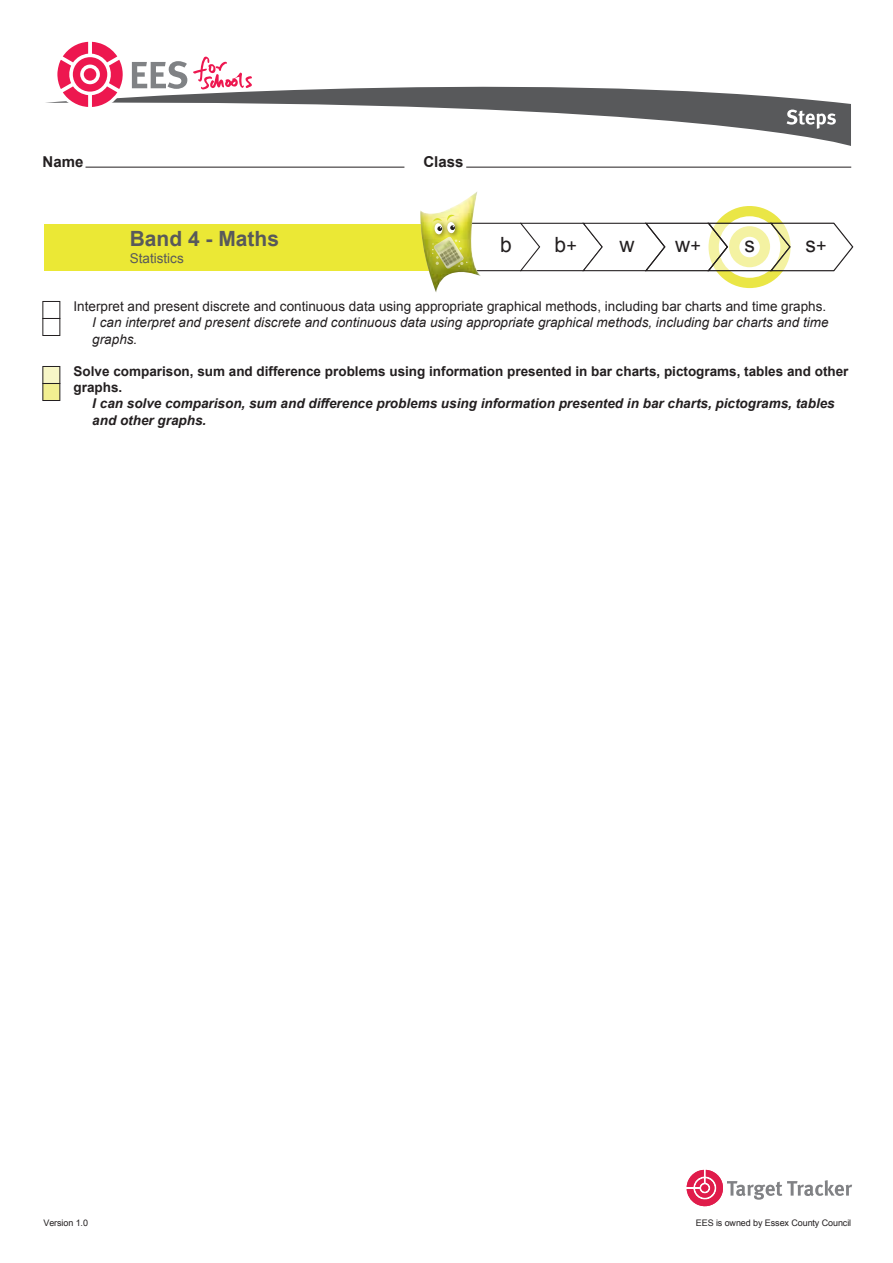
<style>
.page{position:relative;width:893px;height:1263px;background:#fff}
.page>*{position:absolute;margin:0;border:0;box-sizing:border-box;transform-origin:0 0}
.t1{font:700 21px "Arial";color:#58595b}
.t2{font:21px "Arial";color:#231f20}
.t3{font:700 15px "Arial";color:#231f20}
.t4{font:italic 13.5px/16.2px "Arial";color:#231f20}
.t5{font:italic 700 13.5px/16.2px "Arial";color:#231f20}
.t6{font:13.5px "Arial";color:#231f20}
.t7{font:700 13.5px/16.2px "Arial";color:#231f20}
.t8{font:13.5px "Arial";color:#58595b}
.t9{font:9px "Arial";letter-spacing:-.01em;color:#231f20}
.s1{font-size:18px}
</style>
<div class="page">
<div style="left:42px;top:301px;width:18px;height:18px;border:1px solid #231f20"></div>
<div style="left:42px;top:318px;width:18px;height:18px;border:1px solid #231f20"></div>
<div style="left:42px;top:366px;width:18px;height:18px;background:#f7f6c7;border:1px solid #231f20"></div>
<div style="left:42px;top:383px;width:18px;height:18px;background:#f2ef91;border:1px solid #231f20"></div>
<div style="left:44px;top:224px;width:404px;height:47px;background:#ebe835"></div>
<hr style="left:86px;top:167px;width:318px;height:1px;background:#231f20">
<hr style="left:466px;top:167px;width:385px;height:1px;background:#231f20">
<div style="left:708px;top:206px;width:83px;height:82px;background:#eae646;border-radius:50%"></div>
<div style="left:719px;top:216px;width:61px;height:62px;background:#fff;border-radius:50%"></div>
<svg style="left:46px;top:66px;width:805px;height:80px"></svg>
<div style="left:54px;top:38px;width:72px;height:72px;background:#fff;border-radius:50%"></div>
<svg style="left:687px;top:1170px;width:165px;height:37px"></svg>
<div style="left:701px;top:1184px;width:7px;height:7px;background:#e01c4b;border-radius:50%"></div>
<svg style="left:57px;top:42px;width:66px;height:65px"></svg>
<svg style="left:132px;top:56px;width:121px;height:34px"></svg>
<svg style="left:787px;top:110px;width:49px;height:19px"></svg>
<img style="left:420px;top:192px;width:61px;height:100px">
<img style="left:429px;top:218px;width:3px;height:25px">
<svg style="left:432px;top:212px;width:422px;height:60px"></svg>
<p class="t3" style="left:43px;top:152px;width:42px">Name</p>
<p class="t3" style="left:423px;top:152px;width:42px">Class</p>
<h1 class="t1" style="left:130px;top:225px;width:151px">Band 4 - Maths</h1>
<p class="t8" style="left:130px;top:249px;width:56px">Statistics</p>
<h1 class="t2" style="left:500px;top:231px;width:13px">b</h1>
<h1 class="t2" style="left:555px;top:231px;width:24px">b<span class="s1">+</span></h1>
<h1 class="t2" style="left:619px;top:231px;width:17px">w</h1>
<h1 class="t2" style="left:675px;top:231px;width:27px">w<span class="s1">+</span></h1>
<h1 class="t2" style="left:745px;top:231px;width:12px">s</h1>
<h1 class="t2" style="left:805px;top:231px;width:23px">s<span class="s1">+</span></h1>
<p class="t6" style="left:74px;top:298px;width:754px">Interpret and present discrete and continuous data using appropriate graphical methods, including bar charts and time graphs.</p>
<p class="t4" style="left:92px;top:315px;width:738px">I can interpret and present discrete and continuous data using appropriate graphical methods, including bar charts and time graphs.</p>
<p class="t7" style="left:74px;top:364px;width:776px">Solve comparison, sum and difference problems using information presented in bar charts, pictograms, tables and other graphs.</p>
<p class="t5" style="left:92px;top:396px;width:744px">I can solve comparison, sum and difference problems using information presented in bar charts, pictograms, tables and other graphs.</p>
<p class="t9" style="left:43px;top:1217px;width:46px">Version 1.0</p>
<p class="t9" style="left:696px;top:1217px;width:157px">EES is owned by Essex County Council</p>
</div>
